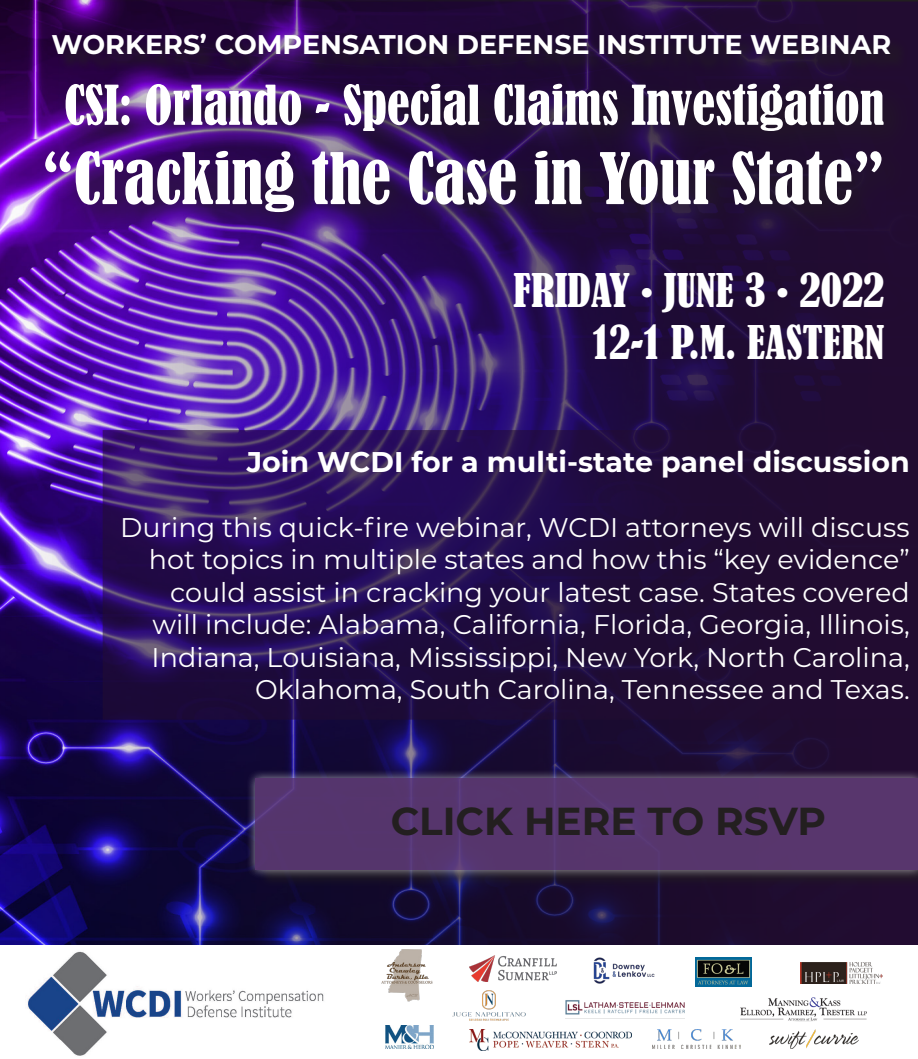
<style>
.page{position:relative;width:918px;height:1059px;background:#fff}
.page>*{position:absolute;margin:0;border:0;box-sizing:border-box;transform-origin:0 0}
.t1{font:condensed 66px "Bernard";color:#fff}
.t2{font:condensed 51px "Bernard";color:#fff}
.t3{font:condensed 43.5px "Bernard";color:#fff}
.t4{font:700 39px "Montserrat";color:#231f20}
.t5{font:700 28.5px "Montserrat";color:#fff}
.t6{font:27px/32.4px "Montserrat";color:#fff;text-align:right}
.t7{font:700 27px "Montserrat";color:#fff}
</style>
<div class="page">
<img style="left:0;top:0;width:918px;height:945px">
<img style="left:652px;top:1029px;width:89px;height:19px">
<img style="left:741px;top:997px;width:126px;height:24px">
<img style="left:469px;top:1029px;width:162px;height:21px">
<img style="left:770px;top:1029px;width:89px;height:19px">
<img style="left:593px;top:957px;width:62px;height:27px">
<img style="left:452px;top:990px;width:74px;height:31px">
<img style="left:566px;top:1000px;width:119px;height:15px">
<img style="left:801px;top:962px;width:81px;height:21px">
<img style="left:381px;top:949px;width:52px;height:52px">
<img style="left:469px;top:955px;width:88px;height:26px">
<img style="left:696px;top:957px;width:56px;height:29px">
<img style="left:386px;top:1025px;width:47px;height:23px">
<div style="left:34px;top:73px;width:882px;height:172px;background:#231f20;opacity:.75"></div>
<div style="left:55px;top:37px;width:853px;height:36px;background:#231f20;opacity:.75"></div>
<div style="left:258px;top:780px;width:660px;height:108px;background:#231f20;opacity:.75"></div>
<div style="left:245px;top:768px;width:673px;height:111px;background:#fff;opacity:.75"></div>
<div style="left:255px;top:778px;width:663px;height:91px;background:#57366d"></div>
<img style="left:27px;top:951px;width:297px;height:105px">
<svg style="left:103px;top:430px;width:813px;height:289px;background:#250f46"></svg>
<p class="t7" style="left:52px;top:25px;width:841px">WORKERS’ COMPENSATION DEFENSE INSTITUTE WEBINAR</p>
<p class="t2" style="left:64px;top:76px;width:822px">CSI: Orlando - Special Claims Investigation</p>
<p class="t1" style="left:42px;top:140px;width:844px">“Cracking the Case in Your State”</p>
<p class="t3" style="left:514px;top:265px;width:373px">FRIDAY • JUNE 3 • 2022</p>
<p class="t3" style="left:593px;top:317px;width:293px">12-1 P.M. EASTERN</p>
<p class="t5" style="left:247px;top:441px;width:665px">Join WCDI for a multi-state panel discussion</p>
<p class="t6" style="left:120px;top:510px;width:791px">During this quick-fire webinar, WCDI attorneys will discuss hot topics in multiple states and how this “key evidence” could assist in cracking your latest case. States covered will include: Alabama, California, Florida, Georgia, Illinois, Indiana, Louisiana, Mississippi, New York, North Carolina, Oklahoma, South Carolina, Tennessee and Texas.</p>
<p class="t4" style="left:391px;top:793px;width:437px">CLICK HERE TO RSVP</p>
</div>
